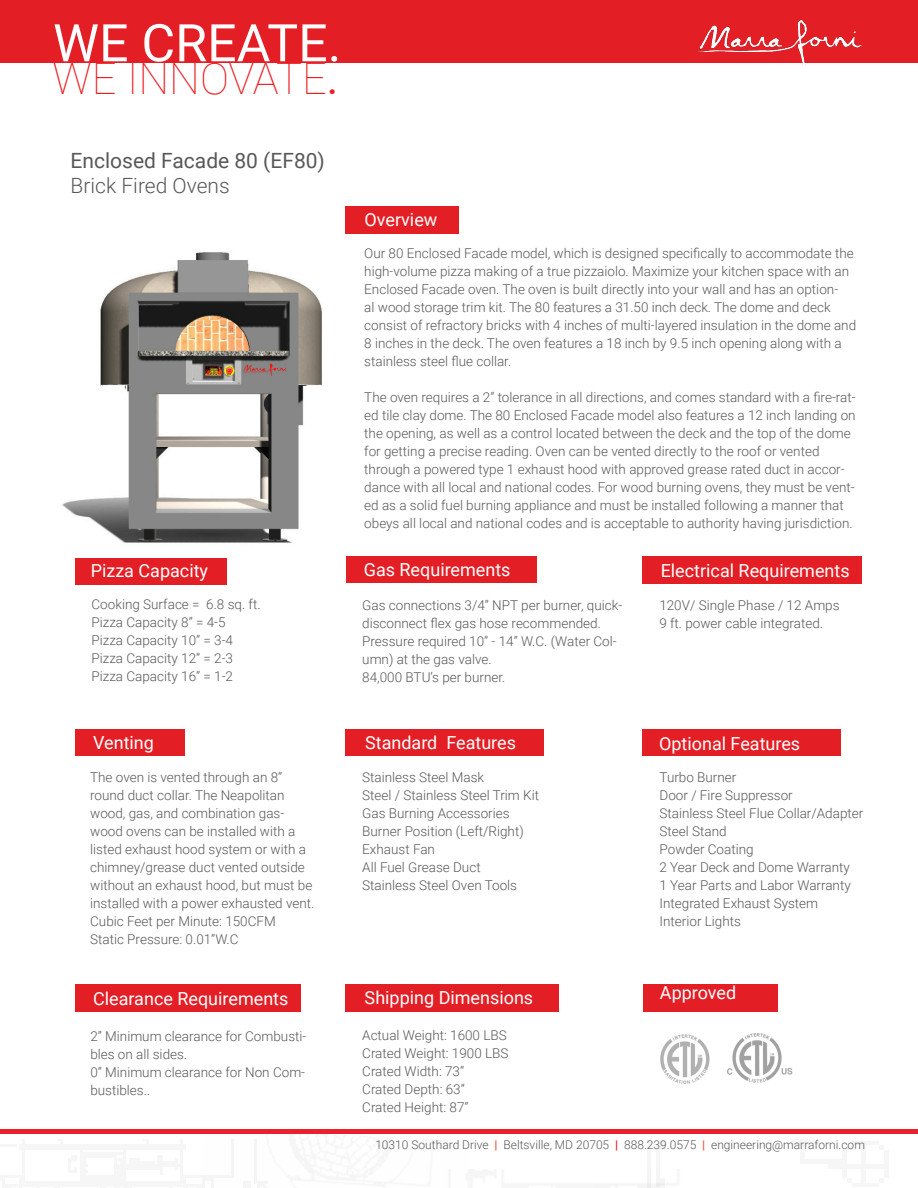
<style>
.page{position:relative;width:918px;height:1188px;background:#fff}
.page>*{position:absolute;margin:0;border:0;box-sizing:border-box;transform-origin:0 0}
.t1{font:51.9px "Roboto";color:#fff}
.t2{font:100 43.5px "Roboto";color:#ee1d23}
.t3{font:21px "Roboto";color:#57585a}
.t4{font:300 21px "Roboto";color:#57585a}
.Sub_Paragraph_Header{font:18px "Roboto";color:#fff}
.Sub_Paragraph{font:300 13.5px/18px "Roboto";color:#57585a}
.t5{font:300 12px "Roboto";color:#57585a}
.s1{font-weight:400}
.s2{font-weight:700;color:#e8583e}
.s3{font-weight:700;color:#e41e25}
</style>
<div class="page">
<img style="left:660px;top:1033px;width:133px;height:51px">
<div style="left:75px;top:558px;width:152px;height:26px;background:#e41e25"></div>
<div style="left:346px;top:206px;width:113px;height:28px;background:#e41e25"></div>
<div style="left:346px;top:556px;width:191px;height:27px;background:#e41e25"></div>
<div style="left:643px;top:984px;width:134px;height:28px;background:#e41e25"></div>
<div style="left:75px;top:729px;width:110px;height:27px;background:#e41e25"></div>
<div style="left:345px;top:984px;width:214px;height:28px;background:#e41e25"></div>
<div style="left:345px;top:729px;width:198px;height:27px;background:#e41e25"></div>
<div style="left:643px;top:729px;width:198px;height:27px;background:#e41e25"></div>
<div style="left:75px;top:984px;width:226px;height:28px;background:#e41e25"></div>
<div style="left:643px;top:556px;width:219px;height:27px;background:#e41e25"></div>
<div style="left:0;top:1129px;width:918px;height:5px;background:#e8212d"></div>
<div style="left:0;top:0;width:918px;height:63px;background:#e41e25"></div>
<img style="left:696px;top:20px;width:165px;height:45px">
<img style="left:62px;top:252px;width:260px;height:291px">
<p class="t1" style="left:53px;top:6px;width:290px">WE CREATE.</p>
<p class="t2" style="left:53px;top:48px;width:287px">WE INNOVATE<span class="s1">.</span></p>
<p class="t3" style="left:71px;top:146px;width:256px">Enclosed Facade 80 (EF80)</p>
<p class="t4" style="left:71px;top:171px;width:161px">Brick Fired Ovens</p>
<p class="Sub_Paragraph_Header" style="left:91px;top:558px;width:119px">Pizza Capacity</p>
<p class="Sub_Paragraph" style="left:92px;top:595px;width:171px">Cooking Surface = 6.8 sq. ft.</p>
<p class="Sub_Paragraph" style="left:92px;top:613px;width:136px">Pizza Capacity 8” = 4-5</p>
<p class="Sub_Paragraph" style="left:92px;top:631px;width:143px">Pizza Capacity 10” = 3-4</p>
<p class="Sub_Paragraph" style="left:92px;top:649px;width:143px">Pizza Capacity 12” = 2-3</p>
<p class="Sub_Paragraph" style="left:92px;top:667px;width:143px">Pizza Capacity 16” = 1-2</p>
<p class="Sub_Paragraph_Header" style="left:93px;top:730px;width:62px">Venting</p>
<p class="Sub_Paragraph" style="left:90px;top:767px;width:226px">The oven is vented through an 8” round duct collar. The Neapolitan wood, gas, and combination gas&shy;wood ovens can be installed with a listed exhaust hood system or with a chimney/grease duct vented outside without an exhaust hood, but must be installed with a power exhausted vent.</p>
<p class="Sub_Paragraph" style="left:90px;top:911px;width:187px">Cubic Feet per Minute: 150CFM</p>
<p class="Sub_Paragraph" style="left:90px;top:929px;width:150px">Static Pressure: 0.01”W.C</p>
<p class="Sub_Paragraph_Header" style="left:93px;top:986px;width:197px">Clearance Requirements</p>
<p class="Sub_Paragraph" style="left:90px;top:1026px;width:218px">2” Minimum clearance for Combusti&shy;bles on all sides.</p>
<p class="Sub_Paragraph" style="left:90px;top:1062px;width:216px">0” Minimum clearance for Non Com&shy;bustibles..</p>
<p class="Sub_Paragraph_Header" style="left:364px;top:207px;width:74px">Overview</p>
<p class="Sub_Paragraph" style="left:364px;top:244px;width:493px">Our 80 Enclosed Facade model, which is designed specifically to accommodate the high-volume pizza making of a true pizzaiolo. Maximize your kitchen space with an Enclosed Facade oven. The oven is built directly into your wall and has an option-<br>al wood storage trim kit. The 80 features a 31.50 inch deck. The dome and deck consist of refractory bricks with 4 inches of multi-layered insulation in the dome and 8 inches in the deck. The oven features a 18 inch by 9.5 inch opening along with a stainless steel flue collar.</p>
<p class="Sub_Paragraph" style="left:364px;top:388px;width:493px">The oven requires a 2” tolerance in all directions, and comes standard with a fire-rat&shy;ed tile clay dome. The 80 Enclosed Facade model also features a 12 inch landing on the opening, as well as a control located between the deck and the top of the dome for getting a precise reading. Oven can be vented directly to the roof or vented</p>
<p class="Sub_Paragraph" style="left:364px;top:460px;width:492px">through a powered type 1 exhaust hood with approved grease rated duct in accor&shy;dance with all local and national codes. For wood burning ovens, they must be vent&shy;ed as a solid fuel burning appliance and must be installed following a manner that obeys all local and national codes and is acceptable to authority having jurisdiction.</p>
<p class="Sub_Paragraph_Header" style="left:364px;top:557px;width:148px">Gas Requirements</p>
<p class="Sub_Paragraph" style="left:362px;top:596px;width:262px">Gas connections 3/4” NPT per burner, quick&shy;disconnect flex gas hose recommended.</p>
<p class="Sub_Paragraph" style="left:362px;top:632px;width:256px">Pressure required 10” - 14” W.C. (Water Col&shy;umn) at the gas valve.</p>
<p class="Sub_Paragraph" style="left:362px;top:668px;width:145px">84,000 BTU’s per burner.</p>
<p class="Sub_Paragraph_Header" style="left:661px;top:558px;width:190px">Electrical Requirements</p>
<p class="Sub_Paragraph" style="left:659px;top:596px;width:182px">120V/ Single Phase / 12 Amps</p>
<p class="Sub_Paragraph" style="left:659px;top:614px;width:165px">9 ft. power cable integrated.</p>
<p class="Sub_Paragraph_Header" style="left:365px;top:730px;width:152px">Standard Features</p>
<p class="Sub_Paragraph_Header" style="left:659px;top:731px;width:143px">Optional Features</p>
<p class="Sub_Paragraph" style="left:362px;top:767px;width:123px">Stainless Steel Mask</p>
<p class="Sub_Paragraph" style="left:362px;top:785px;width:178px">Steel / Stainless Steel Trim Kit</p>
<p class="Sub_Paragraph" style="left:362px;top:803px;width:149px">Gas Burning Accessories</p>
<p class="Sub_Paragraph" style="left:362px;top:821px;width:163px">Burner Position (Left/Right)</p>
<p class="Sub_Paragraph" style="left:362px;top:839px;width:74px">Exhaust Fan</p>
<p class="Sub_Paragraph" style="left:362px;top:857px;width:120px">All Fuel Grease Duct</p>
<p class="Sub_Paragraph" style="left:362px;top:875px;width:156px">Stainless Steel Oven Tools</p>
<p class="Sub_Paragraph_Header" style="left:365px;top:985px;width:170px">Shipping Dimensions</p>
<p class="Sub_Paragraph" style="left:362px;top:1025px;width:146px">Actual Weight: 1600 LBS</p>
<p class="Sub_Paragraph" style="left:362px;top:1043px;width:148px">Crated Weight: 1900 LBS</p>
<p class="Sub_Paragraph" style="left:362px;top:1061px;width:103px">Crated Width: 73”</p>
<p class="Sub_Paragraph" style="left:362px;top:1079px;width:104px">Crated Depth: 63”</p>
<p class="Sub_Paragraph" style="left:362px;top:1097px;width:108px">Crated Height: 87”</p>
<p class="Sub_Paragraph" style="left:660px;top:767px;width:78px">Turbo Burner</p>
<p class="Sub_Paragraph" style="left:660px;top:785px;width:135px">Door / Fire Suppressor</p>
<p class="Sub_Paragraph" style="left:660px;top:803px;width:205px">Stainless Steel Flue Collar/Adapter</p>
<p class="Sub_Paragraph" style="left:660px;top:821px;width:69px">Steel Stand</p>
<p class="Sub_Paragraph" style="left:660px;top:839px;width:96px">Powder Coating</p>
<p class="Sub_Paragraph" style="left:660px;top:857px;width:192px">2 Year Deck and Dome Warranty</p>
<p class="Sub_Paragraph" style="left:660px;top:875px;width:193px">1 Year Parts and Labor Warranty</p>
<p class="Sub_Paragraph" style="left:660px;top:893px;width:160px">Integrated Exhaust System</p>
<p class="Sub_Paragraph" style="left:660px;top:911px;width:83px">Interior Lights</p>
<p class="Sub_Paragraph_Header" style="left:660px;top:980px;width:78px">Approved</p>
<p class="t5" style="left:375px;top:1137px;width:491px">10310 Southard Drive <span class="s2">|</span> Beltsville, MD 20705 <span class="s3">|</span> 888.239.0575 <span class="s2">|</span> engineering@marraforni.com</p>
</div>
